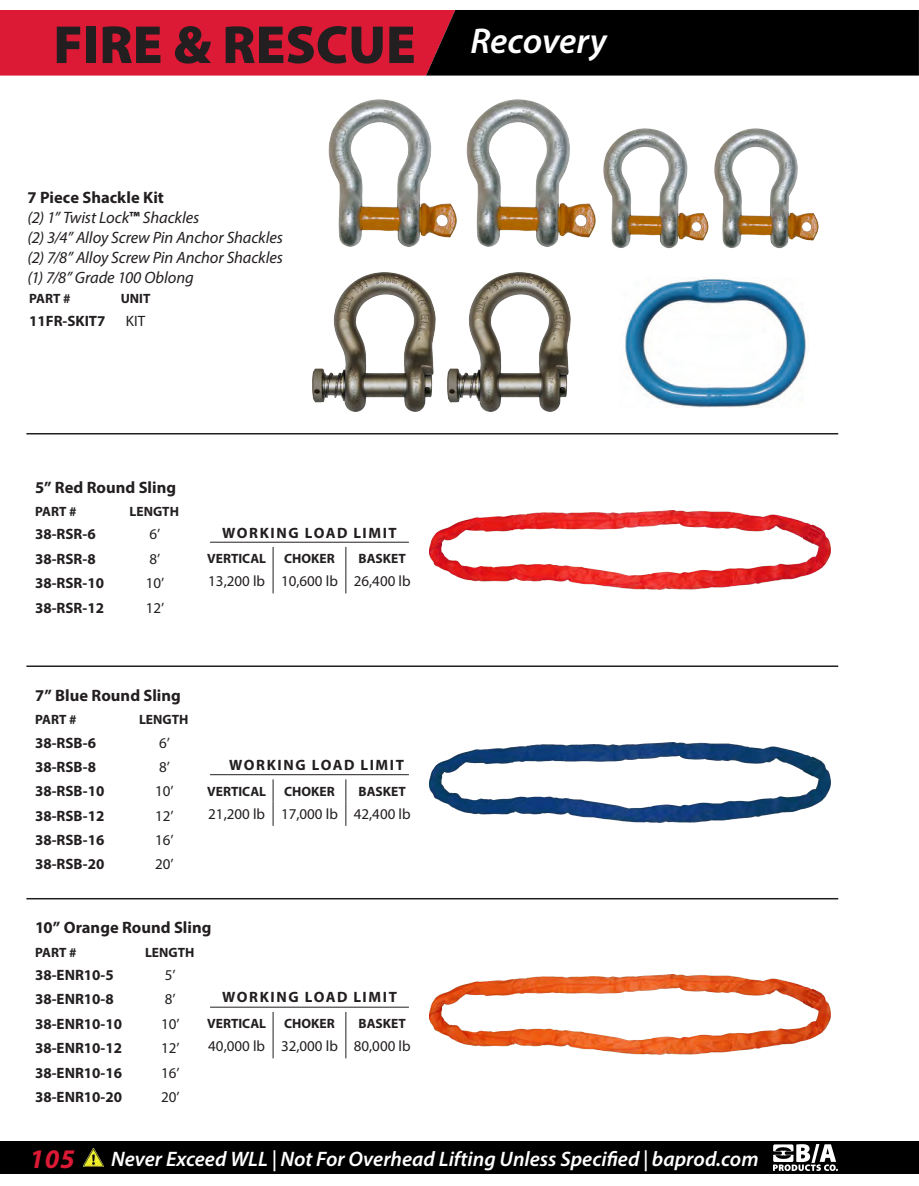
<style>
.page{position:relative;width:919px;height:1186px;background:#fff}
.page>*{position:absolute;margin:0;border:0;box-sizing:border-box;transform-origin:0 0}
.t1{font:900 54px "Myriad Pro";color:#231f20}
.Paragraph_Style_2{font:italic 600 36px "Myriad Pro";letter-spacing:-.005em;color:#fff}
.t2{font:italic 700 27px "Myriad Pro";color:#dc1a36}
.t3{font:italic 600 21px "Myriad Pro";color:#fff}
.t4{font:italic 16.5px "Myriad Pro";letter-spacing:-.005em;color:#231f20}
.t5{font:700 16.5px "Myriad Pro";color:#231f20}
.t6{font:700 15px "Myriad Pro";color:#231f20}
.t7{font:15px "Myriad Pro";color:#231f20}
.t8{font:700 15px "Myriad Pro";letter-spacing:.105em;color:#231f20}
.t9{font:700 13.5px "Myriad Pro";color:#231f20}
.s1{font-weight:700;font-style:normal}
</style>
<div class="page">
<div style="left:0;top:1142px;width:917px;height:32px;background:#000"></div>
<img style="left:84px;top:1149px;width:19px;height:18px">
<img style="left:773px;top:1145px;width:63px;height:26px">
<hr style="left:917px;top:1142px;width:1px;height:32px;background:#000">
<svg style="left:0;top:10px;width:918px;height:66px;background:#6a0e1b"></svg>
<hr style="left:26px;top:433px;width:812px;height:1px;background:#231f20">
<hr style="left:26px;top:665px;width:812px;height:2px;background:#231f20">
<svg style="left:273px;top:547px;width:1px;height:46px"></svg>
<svg style="left:345px;top:547px;width:1px;height:46px"></svg>
<hr style="left:210px;top:542px;width:199px;height:1px;background:#231f20">
<img style="left:429px;top:510px;width:401px;height:80px">
<hr style="left:26px;top:898px;width:812px;height:1px;background:#231f20">
<svg style="left:273px;top:1012px;width:1px;height:46px"></svg>
<svg style="left:345px;top:1012px;width:1px;height:46px"></svg>
<hr style="left:210px;top:1007px;width:199px;height:1px;background:#231f20">
<img style="left:429px;top:975px;width:401px;height:80px">
<svg style="left:273px;top:779px;width:1px;height:47px"></svg>
<svg style="left:345px;top:779px;width:1px;height:47px"></svg>
<hr style="left:210px;top:774px;width:199px;height:1px;background:#231f20">
<img style="left:429px;top:742px;width:401px;height:80px">
<img style="left:328px;top:99px;width:129px;height:148px">
<img style="left:312px;top:272px;width:124px;height:140px">
<img style="left:625px;top:279px;width:181px;height:128px">
<img style="left:466px;top:99px;width:130px;height:148px">
<img style="left:603px;top:128px;width:105px;height:121px">
<img style="left:708px;top:128px;width:111px;height:121px">
<img style="left:447px;top:272px;width:124px;height:140px">
<h1 class="t1" style="left:53px;top:9px;width:364px">FIRE &amp; RESCUE</h1>
<p class="t5" style="left:28px;top:187px;width:138px">7 Piece Shackle Kit</p>
<p class="t4" style="left:28px;top:207px;width:173px">(2) 1” Twist Lock<span class="s1">™</span> Shackles</p>
<p class="t4" style="left:28px;top:227px;width:257px">(2) 3/4” Alloy Screw Pin Anchor Shackles</p>
<p class="t4" style="left:28px;top:247px;width:257px">(2) 7/8” Alloy Screw Pin Anchor Shackles</p>
<p class="t4" style="left:28px;top:267px;width:167px">(1) 7/8” Grade 100 Oblong</p>
<p class="t9" style="left:29px;top:290px;width:43px">PART #</p>
<p class="t9" style="left:121px;top:290px;width:31px">UNIT</p>
<p class="t6" style="left:29px;top:312px;width:78px">11FR-SKIT7</p>
<p class="t7" style="left:126px;top:312px;width:21px">KIT</p>
<p class="Paragraph_Style_2" style="left:470px;top:18px;width:138px">Recovery</p>
<p class="t5" style="left:35px;top:476px;width:142px">5” Red Round Sling</p>
<p class="t9" style="left:35px;top:503px;width:43px">PART #</p>
<p class="t9" style="left:130px;top:503px;width:51px">LENGTH</p>
<p class="t6" style="left:35px;top:525px;width:62px">38-RSR-6</p>
<p class="t7" style="left:149px;top:525px;width:12px">6’</p>
<p class="t6" style="left:35px;top:549px;width:62px">38-RSR-8</p>
<p class="t7" style="left:149px;top:550px;width:12px">8’</p>
<p class="t6" style="left:35px;top:573px;width:70px">38-RSR-10</p>
<p class="t7" style="left:146px;top:574px;width:20px">10’</p>
<p class="t6" style="left:35px;top:598px;width:70px">38-RSR-12</p>
<p class="t7" style="left:146px;top:598px;width:20px">12’</p>
<p class="t8" style="left:222px;top:523px;width:176px">WORKING LOAD LIMIT</p>
<p class="t9" style="left:207px;top:550px;width:60px">VERTICAL</p>
<p class="t9" style="left:284px;top:550px;width:52px">CHOKER</p>
<p class="t9" style="left:358px;top:550px;width:49px">BASKET</p>
<p class="t7" style="left:208px;top:572px;width:58px">13,200 lb</p>
<p class="t7" style="left:281px;top:572px;width:58px">10,600 lb</p>
<p class="t7" style="left:354px;top:572px;width:58px">26,400 lb</p>
<p class="t5" style="left:35px;top:684px;width:147px">7” Blue Round Sling</p>
<p class="t9" style="left:35px;top:711px;width:43px">PART #</p>
<p class="t9" style="left:139px;top:711px;width:51px">LENGTH</p>
<p class="t6" style="left:35px;top:733px;width:62px">38-RSB-6</p>
<p class="t7" style="left:159px;top:733px;width:12px">6’</p>
<p class="t6" style="left:35px;top:757px;width:62px">38-RSB-8</p>
<p class="t7" style="left:159px;top:758px;width:12px">8’</p>
<p class="t6" style="left:35px;top:781px;width:71px">38-RSB-10</p>
<p class="t7" style="left:155px;top:782px;width:20px">10’</p>
<p class="t6" style="left:35px;top:806px;width:71px">38-RSB-12</p>
<p class="t7" style="left:155px;top:806px;width:20px">12’</p>
<p class="t6" style="left:35px;top:830px;width:71px">38-RSB-16</p>
<p class="t7" style="left:155px;top:831px;width:20px">16’</p>
<p class="t6" style="left:35px;top:855px;width:71px">38-RSB-20</p>
<p class="t7" style="left:155px;top:855px;width:20px">20’</p>
<p class="t8" style="left:229px;top:755px;width:176px">WORKING LOAD LIMIT</p>
<p class="t9" style="left:207px;top:782px;width:60px">VERTICAL</p>
<p class="t9" style="left:284px;top:782px;width:52px">CHOKER</p>
<p class="t9" style="left:358px;top:782px;width:49px">BASKET</p>
<p class="t7" style="left:208px;top:804px;width:58px">21,200 lb</p>
<p class="t7" style="left:281px;top:804px;width:58px">17,000 lb</p>
<p class="t7" style="left:354px;top:804px;width:58px">42,400 lb</p>
<p class="t5" style="left:35px;top:917px;width:178px">10” Orange Round Sling</p>
<p class="t9" style="left:35px;top:943px;width:43px">PART #</p>
<p class="t9" style="left:145px;top:943px;width:51px">LENGTH</p>
<p class="t6" style="left:35px;top:965px;width:80px">38-ENR10-5</p>
<p class="t7" style="left:165px;top:966px;width:12px">5’</p>
<p class="t6" style="left:35px;top:990px;width:80px">38-ENR10-8</p>
<p class="t7" style="left:165px;top:990px;width:12px">8’</p>
<p class="t6" style="left:35px;top:1014px;width:88px">38-ENR10-10</p>
<p class="t7" style="left:161px;top:1014px;width:20px">10’</p>
<p class="t6" style="left:35px;top:1038px;width:88px">38-ENR10-12</p>
<p class="t7" style="left:161px;top:1039px;width:20px">12’</p>
<p class="t6" style="left:35px;top:1063px;width:88px">38-ENR10-16</p>
<p class="t7" style="left:161px;top:1063px;width:20px">16’</p>
<p class="t6" style="left:35px;top:1087px;width:88px">38-ENR10-20</p>
<p class="t7" style="left:161px;top:1088px;width:20px">20’</p>
<p class="t8" style="left:222px;top:988px;width:176px">WORKING LOAD LIMIT</p>
<p class="t9" style="left:207px;top:1015px;width:60px">VERTICAL</p>
<p class="t9" style="left:284px;top:1015px;width:52px">CHOKER</p>
<p class="t9" style="left:358px;top:1015px;width:49px">BASKET</p>
<p class="t7" style="left:208px;top:1037px;width:58px">40,000 lb</p>
<p class="t7" style="left:281px;top:1037px;width:58px">32,000 lb</p>
<p class="t7" style="left:354px;top:1037px;width:58px">80,000 lb</p>
<h3 class="t2" style="left:30px;top:1141px;width:47px">105</h3>
<h3 class="t3" style="left:111px;top:1145px;width:649px">Never Exceed WLL | Not For Overhead Lifting Unless Specified | baprod.com</h3>
</div>
